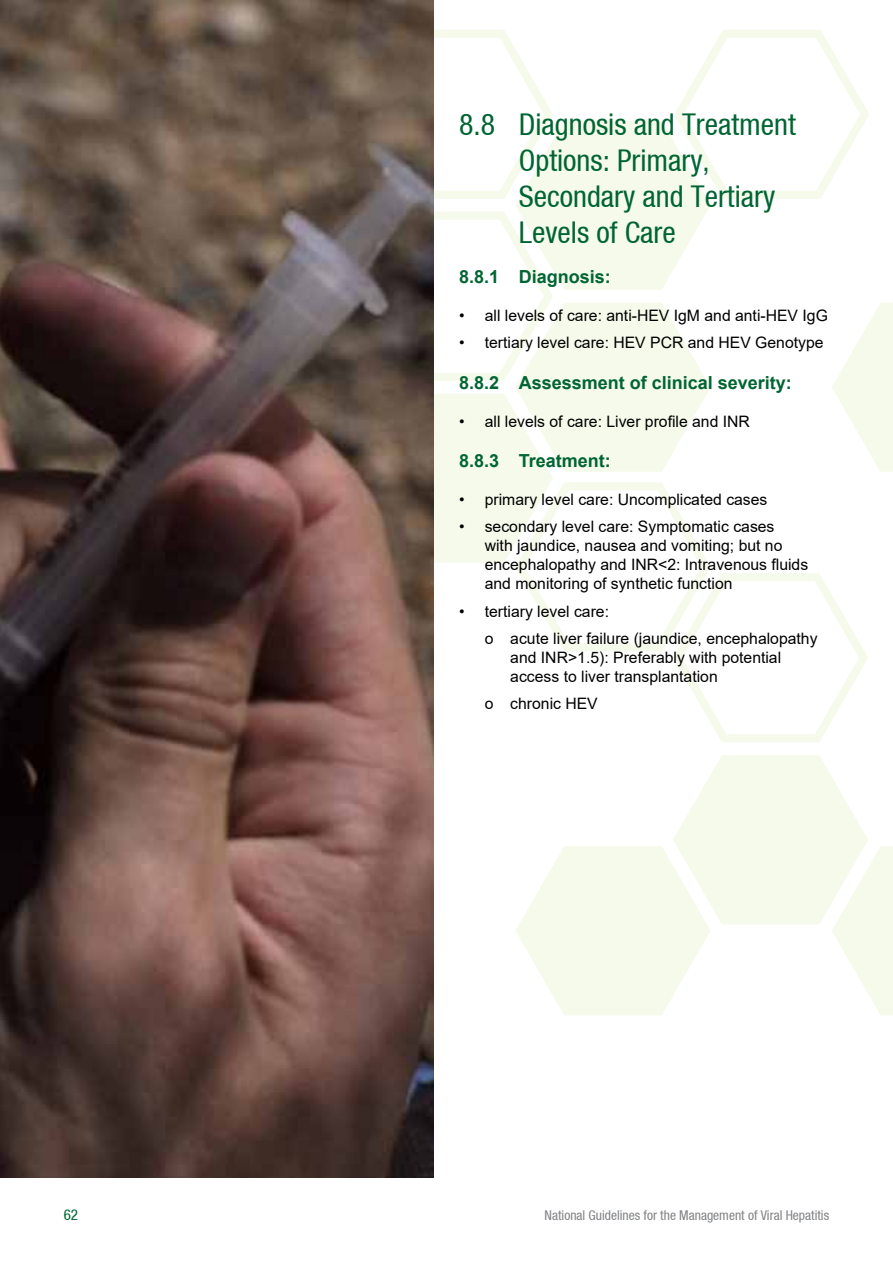
<style>
.page{position:relative;width:893px;height:1263px;background:#fff}
.page>*{position:absolute;margin:0;border:0;box-sizing:border-box;transform-origin:0 0}
.t1{font:30px/36px "Helvetica Neuecon";color:#006532}
.t2{font:700 18px "Arial";color:#006532}
.t3{font:15.75px/18.9px "Arial";color:#000}
.t4{font:15px "Helvetica Neuecon";color:#006532}
.t5{font:13.5px "Helvetica Neuecon";color:#808285}
</style>
<div class="page">
<svg style="left:434px;top:30px;width:459px;height:985px"></svg>
<img style="left:0;top:0;width:434px;height:1178px">
<h1 class="t1" style="left:519px;top:106px;width:279px;text-indent:-60px">8.8 Diagnosis and Treatment<br>Options: Primary,<br>Secondary and Tertiary<br>Levels of Care</h1>
<p class="t2" style="left:459px;top:264px;width:153px">8.8.1 Diagnosis:</p>
<p class="t3" style="left:459px;top:306px;width:370px">• all levels of care: anti-HEV IgM and anti-HEV IgG</p>
<p class="t3" style="left:459px;top:333px;width:366px">• tertiary level care: HEV PCR and HEV Genotype</p>
<p class="t2" style="left:459px;top:370px;width:334px">8.8.2 Assessment of clinical severity:</p>
<p class="t3" style="left:459px;top:412px;width:292px">• all levels of care: Liver profile and INR</p>
<p class="t2" style="left:459px;top:448px;width:153px">8.8.3 Treatment:</p>
<p class="t3" style="left:459px;top:490px;width:310px">• primary level care: Uncomplicated cases</p>
<p class="t3" style="left:485px;top:517px;width:325px;text-indent:-26px">• secondary level care: Symptomatic cases<br>with jaundice, nausea and vomiting; but no encephalopathy and INR&lt;2: Intravenous fluids and monitoring of synthetic function</p>
<p class="t3" style="left:485px;top:597px;width:334px;line-height:27.5px;text-indent:-26px">• tertiary level care:<br>o acute liver failure (jaundice, encephalopathy</p>
<p class="t3" style="left:510px;top:648px;width:272px">and INR&gt;1.5): Preferably with potential access to liver transplantation</p>
<p class="t3" style="left:485px;top:694px;width:115px">o chronic HEV</p>
<p class="t4" style="left:64px;top:1205px;width:16px">62</p>
<p class="t5" style="left:545px;top:1207px;width:286px">National Guidelines for the Management of Viral Hepatitis</p>
</div>
